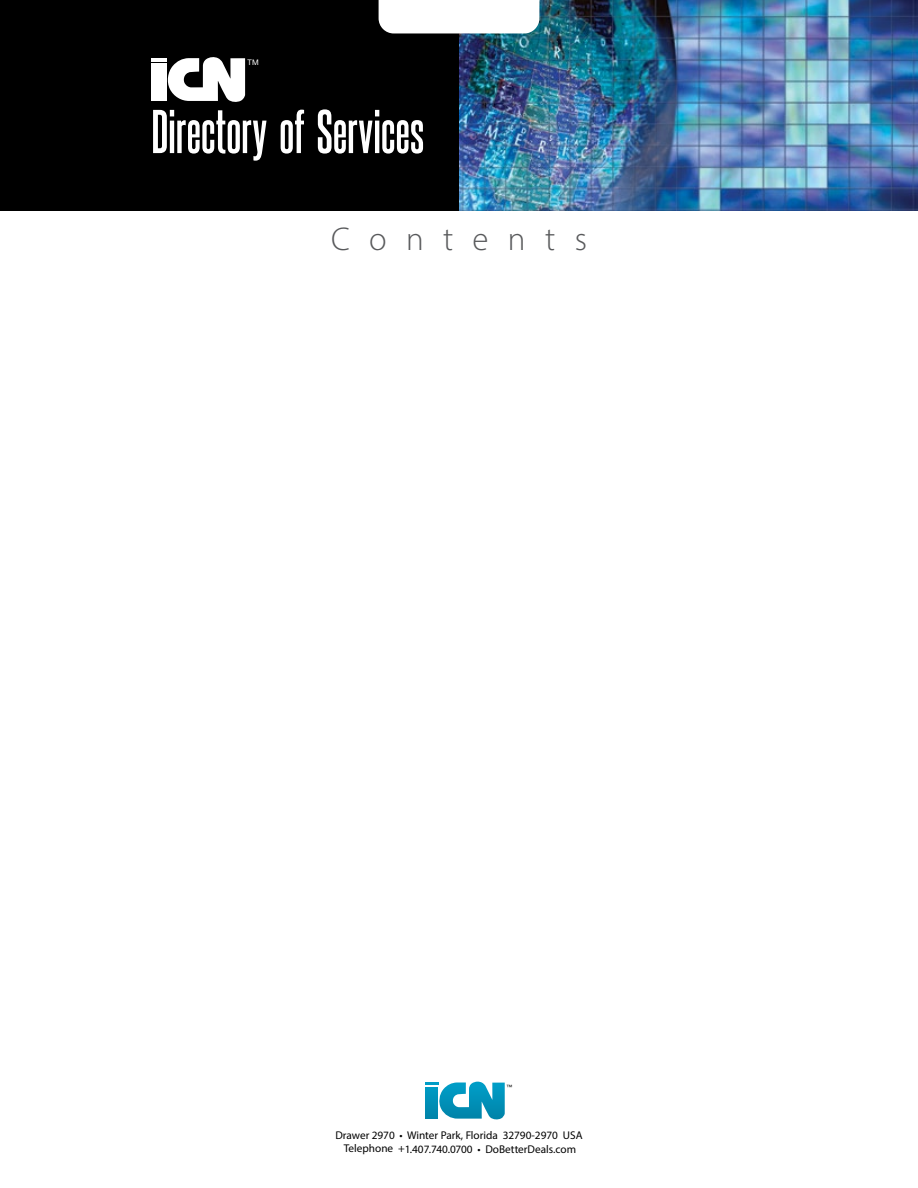
<style>
.page{position:relative;width:918px;height:1188px;background:#fff}
.page>*{position:absolute;margin:0;border:0;box-sizing:border-box;transform-origin:0 0}
.t1{font:700 52.5px "Steelfish Rg";letter-spacing:-.005em;color:#fff}
.t2{font:33px "Myriad Variable Concept";letter-spacing:.585em;color:#58595b}
.t3{font:11.25px/14.2px "Myriad Pro";color:#000;text-align:center}
.t4{font:7.65px "Helvetica Neue";color:#fff}
.t5{font:5.85px "Helvetica Neue";color:#000}
</style>
<div class="page">
<div style="left:0;top:0;width:918px;height:210px;background:#000"></div>
<img style="left:459px;top:0;width:459px;height:210px">
<div style="left:379px;top:0;width:160px;height:33px;background:#fff"></div>
<svg style="left:425px;top:1082px;width:80px;height:38px"></svg>
<svg style="left:166px;top:57px;width:79px;height:45px"></svg>
<div style="left:151px;top:63px;width:16px;height:38px;background:#fff"></div>
<hr style="left:151px;top:58px;width:16px;height:3px;background:#fff">
<p class="t4" style="left:248px;top:57px;width:13px">TM</p>
<h1 class="t1" style="left:151px;top:94px;width:275px">Directory of Services</h1>
<h2 class="t2" style="left:331px;top:220px;width:257px">Contents</h2>
<p class="t5" style="left:507px;top:1083px;width:7px">™</p>
<p class="t3" style="left:335px;top:1128px;width:249px">Drawer 2970 • Winter Park, Florida 32790-2970 USA<br>Telephone +1.407.740.0700 • DoBetterDeals.com</p>
</div>
